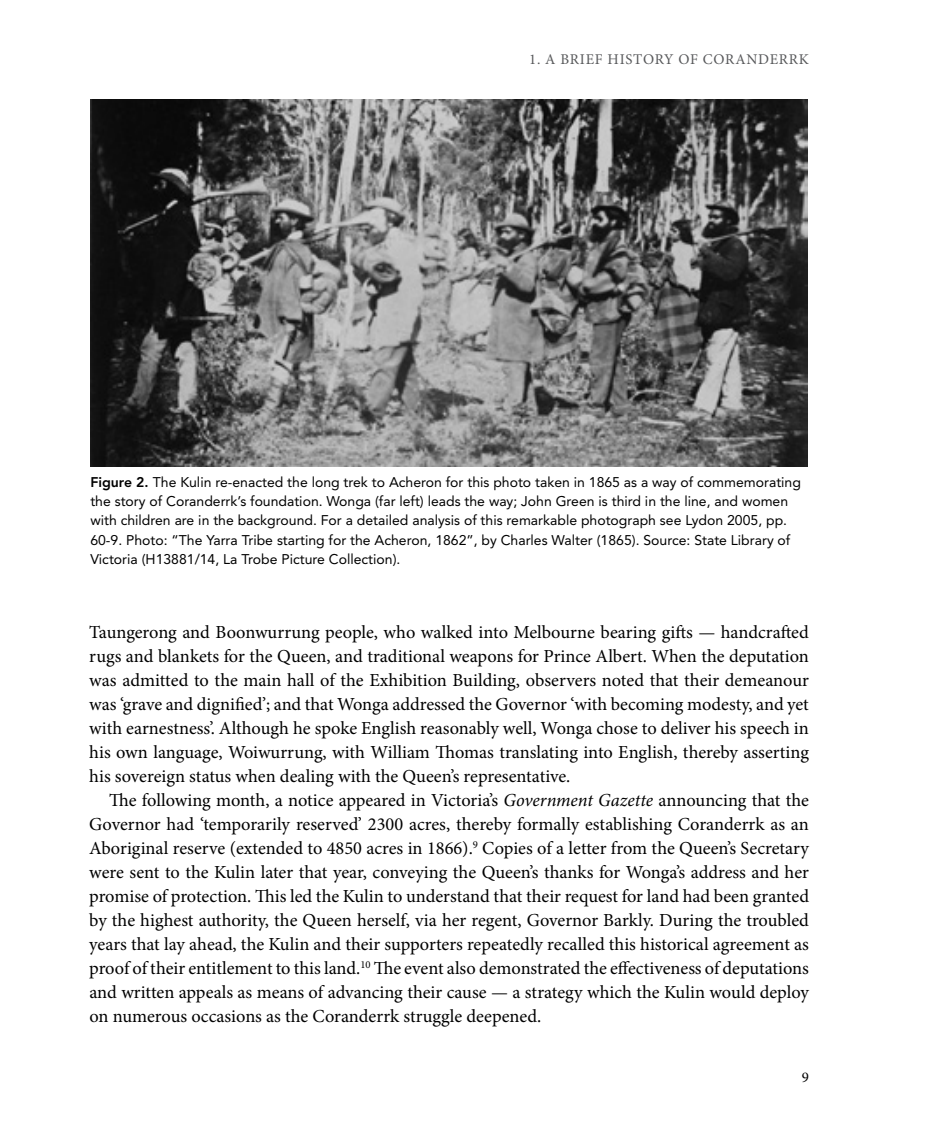
<style>
.page{position:relative;width:933px;height:1141px;background:#fff}
.page>*{position:absolute;margin:0;border:0;box-sizing:border-box;transform-origin:0 0}
.t1{font:18.38px/24px "Minion Pro";color:#000;text-align:justify}
.t2{font:14.88px "Minion Pro";letter-spacing:.05em;color:#58595b}
.t3{font:14.88px "Minion Pro";color:#000}
.t4{font:14px/19.2px "Avenir LT Std";color:#000}
.s1{font-weight:800}
.s2{font-style:italic}
</style>
<div class="page">
<img style="left:90px;top:99px;width:718px;height:367px">
<p class="t2" style="left:529px;top:50px;width:281px">1. A BRIEF HISTORY OF CORANDERRK</p>
<p class="t4" style="left:90px;top:472px;width:712px"><span class="s1">Figure 2.</span> The Kulin re-enacted the long trek to Acheron for this photo taken in 1865 as a way of commemorating the story of Coranderrk’s foundation. Wonga (far left) leads the way; John Green is third in the line, and women with children are in the background. For a detailed analysis of this remarkable photograph see Lydon 2005, pp.<br>60-9. Photo: “The Yarra Tribe starting for the Acheron, 1862”, by Charles Walter (1865). Source: State Library of Victoria (H13881/14, La Trobe Picture Collection).</p>
<p class="t1" style="left:89px;top:620px;width:721px">Taungerong and Boonwurrung people, who walked into Melbourne bearing gifts — handcrafted rugs and blankets for the Queen, and traditional weapons for Prince Albert. When the deputation was admitted to the main hall of the Exhibition Building, observers noted that their demeanour was ‘grave and dignified’; and that Wonga addressed the Governor ‘with becoming modesty, and yet with earnestness’. Although he spoke English reasonably well, Wonga chose to deliver his speech in his own language, Woiwurrung, with William Thomas translating into English, thereby asserting his sovereign status when dealing with the Queen’s representative.</p>
<p class="t1" style="left:89px;top:788px;width:721px;text-indent:20px">The following month, a notice appeared in Victoria’s <span class="s2">Government Gazette</span> announcing that the Governor had ‘temporarily reserved’ 2300 acres, thereby formally establishing Coranderrk as an Aboriginal reserve (extended to 4850 acres in 1866).<sup>9</sup> Copies of a letter from the Queen’s Secretary were sent to the Kulin later that year, conveying the Queen’s thanks for Wonga’s address and her promise of protection. This led the Kulin to understand that their request for land had been granted by the highest authority, the Queen herself, via her regent, Governor Barkly. During the troubled years that lay ahead, the Kulin and their supporters repeatedly recalled this historical agreement as proof of their entitlement to this land.<sup>10</sup> The event also demonstrated the effectiveness of deputations and written appeals as means of advancing their cause — a strategy which the Kulin would deploy on numerous occasions as the Coranderrk struggle deepened.</p>
<p class="t3" style="left:801px;top:1068px;width:9px">9</p>
</div>
